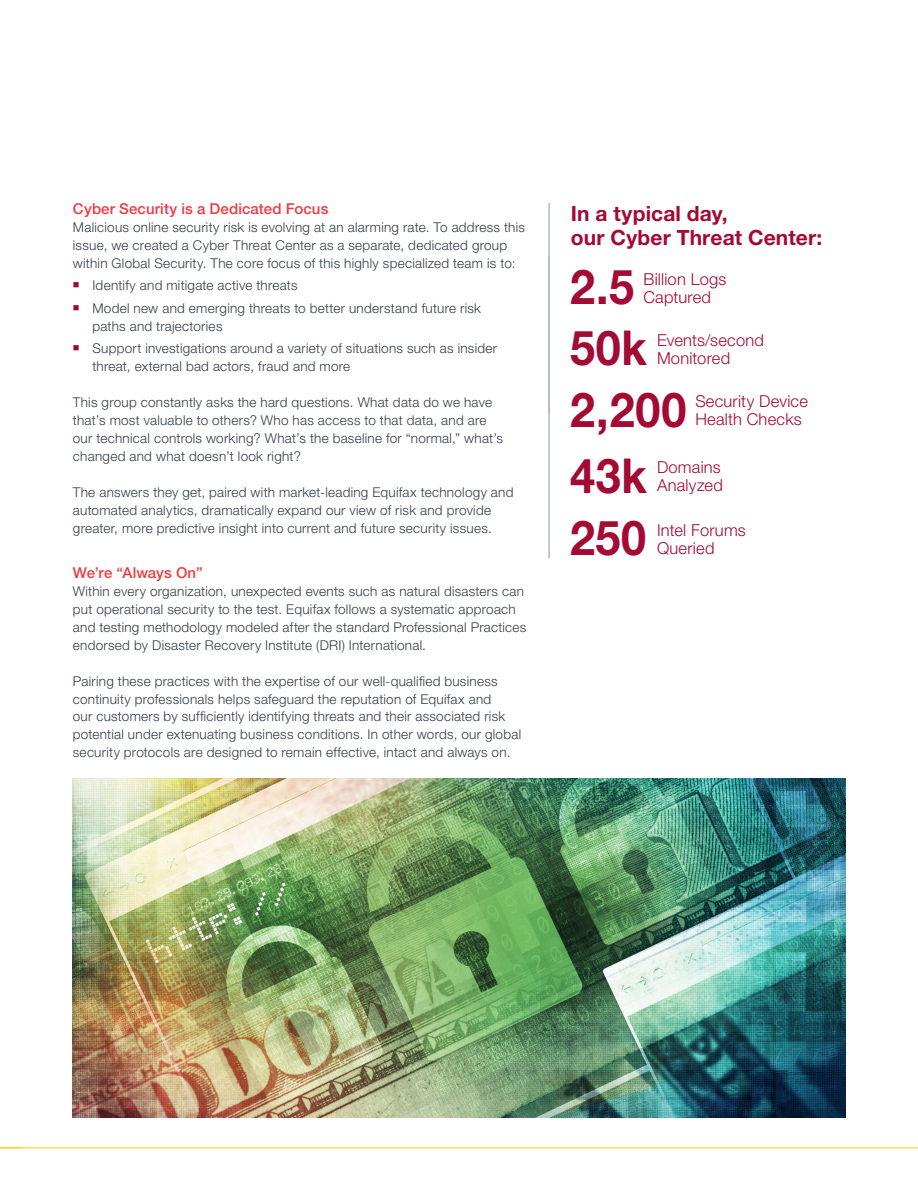
<style>
.page{position:relative;width:918px;height:1188px;background:#fff}
.page>*{position:absolute;margin:0;border:0;box-sizing:border-box;transform-origin:0 0}
.Subtitle{font:700 48.15px "Helvetica Neue LT Std";letter-spacing:.015em;color:#a30a34;scale:.93 1}
.Subhead_1{font:700 21px/24px "Helvetica Neue LT Std";letter-spacing:.005em;color:#a30a34}
.Body_Copy-1st_Paragr{font:300 16.5px/18px "Helvetica Neue LT Std";letter-spacing:.015em;color:#a30a34}
.Subhead_1-2{font:500 15px "Helvetica Neue LT Std";letter-spacing:.01em;color:#ee3a41}
.Body_Copy-1st_Paragr-2{font:300 13.5px/18px "Helvetica Neue LT Std";letter-spacing:.02em;color:#323d47}
.Body_Copy-Paragraph{font:300 13.5px/17.7px "Helvetica Neue LT Std";letter-spacing:.02em;color:#323d47}
</style>
<div class="page">
<hr style="left:0;top:1148px;width:918px;height:1px;background:#fece08">
<img style="left:73px;top:779px;width:772px;height:339px">
<hr style="left:548px;top:203px;width:2px;height:355px;background:#b2b7bb">
<p class="Subhead_1-2" style="left:73px;top:199px;width:257px">Cyber Security is a Dedicated Focus</p>
<p class="Body_Copy-1st_Paragr-2" style="left:73px;top:218px;width:454px">Malicious online security risk is evolving at an alarming rate. To address this issue, we created a Cyber Threat Center as a separate, dedicated group within Global Security. The core focus of this highly specialized team is to:</p>
<p class="Body_Copy-Paragraph" style="left:92px;top:276px;width:207px">Identify and mitigate active threats</p>
<p class="Body_Copy-Paragraph" style="left:92px;top:299px;width:390px">Model new and emerging threats to better understand future risk paths and trajectories</p>
<p class="Body_Copy-Paragraph" style="left:92px;top:339px;width:406px">Support investigations around a variety of situations such as insider threat, external bad actors, fraud and more</p>
<p class="Body_Copy-1st_Paragr-2" style="left:73px;top:393px;width:432px">This group constantly asks the hard questions. What data do we have that’s most valuable to others? Who has access to that data, and are our technical controls working? What’s the baseline for “normal,” what’s changed and what doesn’t look right?</p>
<p class="Body_Copy-1st_Paragr-2" style="left:73px;top:483px;width:442px">The answers they get, paired with market-leading Equifax technology and automated analytics, dramatically expand our view of risk and provide greater, more predictive insight into current and future security issues.</p>
<p class="Subhead_1-2" style="left:73px;top:564px;width:131px">We’re “Always On”</p>
<p class="Body_Copy-1st_Paragr-2" style="left:73px;top:582px;width:455px">Within every organization, unexpected events such as natural disasters can put operational security to the test. Equifax follows a systematic approach and testing methodology modeled after the standard Professional Practices endorsed by Disaster Recovery Institute (DRI) International.</p>
<p class="Body_Copy-Paragraph" style="left:73px;top:672px;width:450px">Pairing these practices with the expertise of our well-qualified business continuity professionals helps safeguard the reputation of Equifax and<br>our customers by sufficiently identifying threats and their associated risk potential under extenuating business conditions. In other words, our global security protocols are designed to remain effective, intact and always on.</p>
<p class="Subhead_1" style="left:571px;top:201px;width:253px">In a typical day,<br>our Cyber Threat Center:</p>
<p class="Subtitle" style="left:570px;top:257px;width:71px">2.5</p>
<p class="Subtitle" style="left:570px;top:318px;width:84px">50k</p>
<p class="Body_Copy-1st_Paragr" style="left:644px;top:269px;width:84px">Billion Logs<br>Captured</p>
<p class="Body_Copy-1st_Paragr" style="left:657px;top:331px;width:108px">Events/second<br>Monitored</p>
<p class="Subtitle" style="left:570px;top:380px;width:127px">2,200</p>
<p class="Body_Copy-1st_Paragr" style="left:695px;top:392px;width:114px">Security Device<br>Health Checks</p>
<p class="Subtitle" style="left:570px;top:446px;width:84px">43k</p>
<p class="Subtitle" style="left:570px;top:508px;width:83px">250</p>
<p class="Body_Copy-1st_Paragr" style="left:657px;top:458px;width:67px">Domains<br>Analyzed</p>
<p class="Body_Copy-1st_Paragr" style="left:657px;top:521px;width:90px">Intel Forums<br>Queried</p>
</div>
